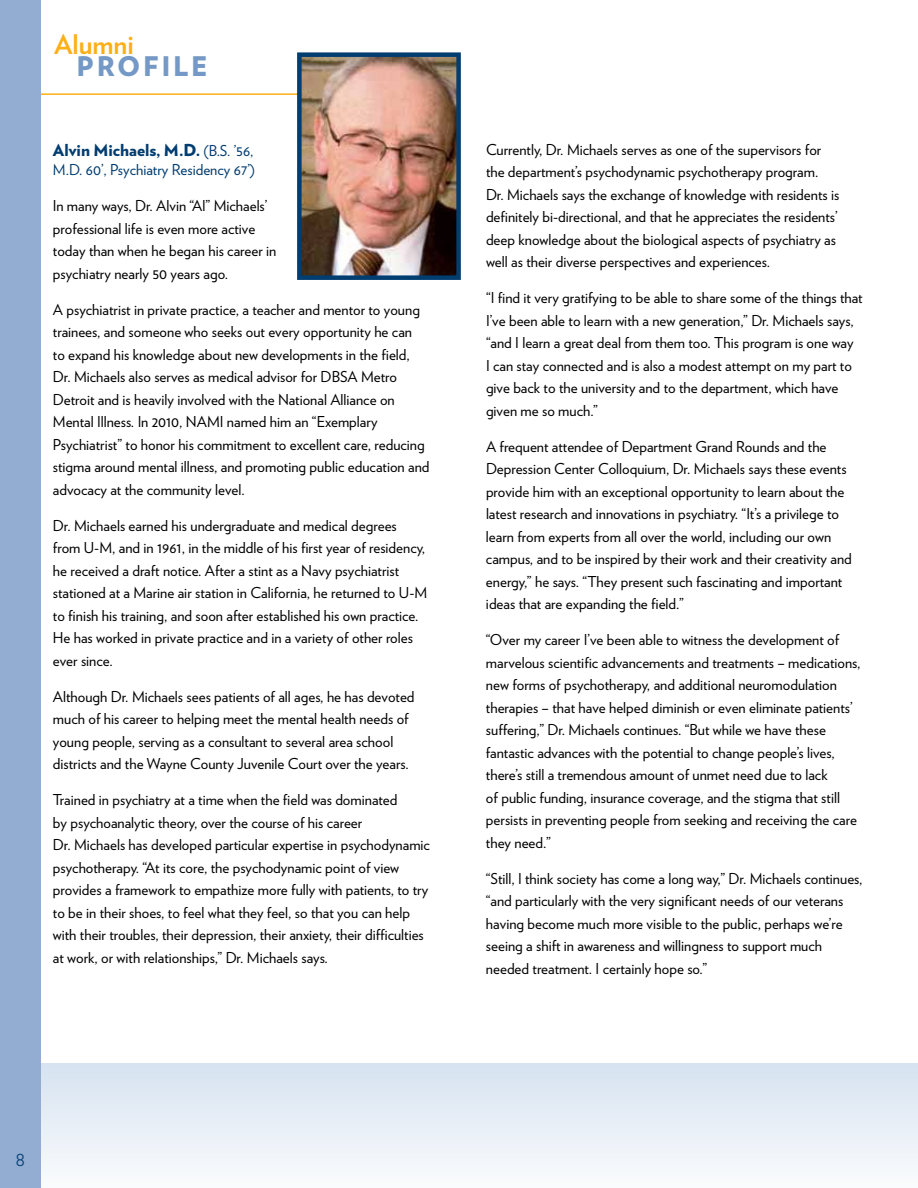
<style>
.page{position:relative;width:918px;height:1188px;background:#fff}
.page>*{position:absolute;margin:0;border:0;box-sizing:border-box;transform-origin:0 0}
.t1{font:900 27px "Verlag";letter-spacing:.1em;color:#7599c6}
.t2{font:700 27px "Verlag";color:#fcaf17}
.t3{font:300 21px "Verlag";color:#003d71}
.t4{font:900 16.5px "Verlag";color:#003d71}
.t5{font:15px/22.5px "Verlag";color:#000}
.t6{font:15px "Verlag";color:#003d71}
.s1{font-weight:400;font-size:15px}
</style>
<div class="page">
<div style="left:0;top:1063px;width:918px;height:125px;background:linear-gradient(to bottom,#d6e2f0,#fafbfd)"></div>
<hr style="left:0;top:93px;width:443px;height:2px;background:#fcaf17">
<img style="left:302px;top:57px;width:154px;height:218px">
<div style="left:297px;top:52px;width:164px;height:228px;border:4px solid #003d71"></div>
<div style="left:0;top:0;width:40px;height:1188px;background:#93add2"></div>
<h1 class="t2" style="left:54px;top:23px;width:81px">Alumni</h1>
<h1 class="t1" style="left:77px;top:44px;width:129px">profile</h1>
<p class="t4" style="left:53px;top:136px;width:202px">Alvin Michaels, M.D. <span class="s1">(B.S. ’56,</span></p>
<p class="t6" style="left:53px;top:159px;width:204px">M.D. 60’, Psychiatry Residency 67’)</p>
<p class="t5" style="left:53px;top:194px;width:225px">In many ways, Dr. Alvin “Al” Michaels’ professional life is even more active today than when he began his career in psychiatry nearly 50 years ago.</p>
<p class="t5" style="left:53px;top:297px;width:369px">A psychiatrist in private practice, a teacher and mentor to young trainees, and someone who seeks out every opportunity he can to expand his knowledge about new developments in the field, Dr. Michaels also serves as medical advisor for DBSA</p>
<p class="t5" style="left:53px;top:365px;width:378px;text-indent:308px">Metro Detroit and is heavily involved with the National Alliance on Mental I llness. In 2010, NAMI named him an “Exemplary Psychiatrist” to honor his commitment to excellent care, reducing stigma around mental illness, and promoting public education and advocacy at the community level.</p>
<p class="t5" style="left:53px;top:513px;width:376px">Dr. Michaels earned his undergraduate and medical degrees from U-M, and in 1961, in the middle of his first year of residency, he received a draft notice. After a stint as a Navy psychiatrist stationed at a Marine air station in California, he returned to U-M to finish his training, and soon after established his own practice.<br>He has worked in private practice and in a variety of other roles ever since.</p>
<p class="t5" style="left:53px;top:684px;width:363px">Although Dr. Michaels sees patients of all ages, he has devoted much of his career to helping meet the mental health needs of young people, serving as a consultant to several area school districts and the Wayne County Juvenile Court over the years.</p>
<p class="t5" style="left:53px;top:788px;width:379px">Trained in psychiatry at a time when the field was dominated<br>by psychoanalytic theory, over the course of his career<br>Dr. Michaels has developed particular expertise in psychodynamic psychotherapy. “At its core, the psychodynamic point of view provides a framework to empathize more fully with patients, to try to be in their shoes, to feel what they feel, so that you can help with their troubles, their depression, their anxiety, their difficulties at work, or with relationships,” Dr. Michaels says.</p>
<p class="t5" style="left:486px;top:137px;width:355px">Currently, Dr. Michaels serves as one of the supervisors for the department’s psychodynamic psychotherapy program.<br>Dr. Michaels says the exchange of knowledge with residents is definitely bi-directional, and that he appreciates the residents’ deep knowledge about the biological aspects of psychiatry as well as their diverse perspectives and experiences.</p>
<p class="t5" style="left:486px;top:286px;width:378px">“I find it very gratifying to be able to share some of the things that I’ve been able to learn with a new generation,” Dr. Michaels says, “and I learn a great deal from them too. This program is one way<br>I can stay connected and is also a modest attempt on my part to give back to the university and to the department, which have given me so much.”</p>
<p class="t5" style="left:486px;top:434px;width:367px">A frequent attendee of Department Grand Rounds and the Depression Center Colloquium, Dr. Michaels says these events provide him with an exceptional opportunity to learn about the latest research and innovations in psychiatry. “It’s a privilege to learn from experts from all over the world, including our own campus, and to be inspired by their work and their creativity and energy,” he says. “They present such fascinating and important ideas that are expanding the field.”</p>
<p class="t5" style="left:486px;top:628px;width:376px">“Over my career I ’ve been able to witness the development of marvelous scientific advancements and treatments – medications, new forms of psychotherapy, and additional neuromodulation therapies – that have helped diminish or even eliminate patients’ suffering,” Dr. Michaels continues. “But while we have these fantastic advances with the potential to change people’s lives, there’s still a tremendous amount of unmet need due to lack<br>of public funding, insurance coverage, and the stigma that still persists in preventing people from seeking and receiving the care they need.”</p>
<p class="t5" style="left:486px;top:866px;width:378px">“Still, I think society has come a long way,” Dr. Michaels continues, “and particularly with the very significant needs of our veterans having become much more visible to the public, perhaps we’re seeing a shift in awareness and willingness to support much needed treatment. I certainly hope so.”</p>
<h2 class="t3" style="left:16px;top:1143px;width:11px">8</h2>
</div>
